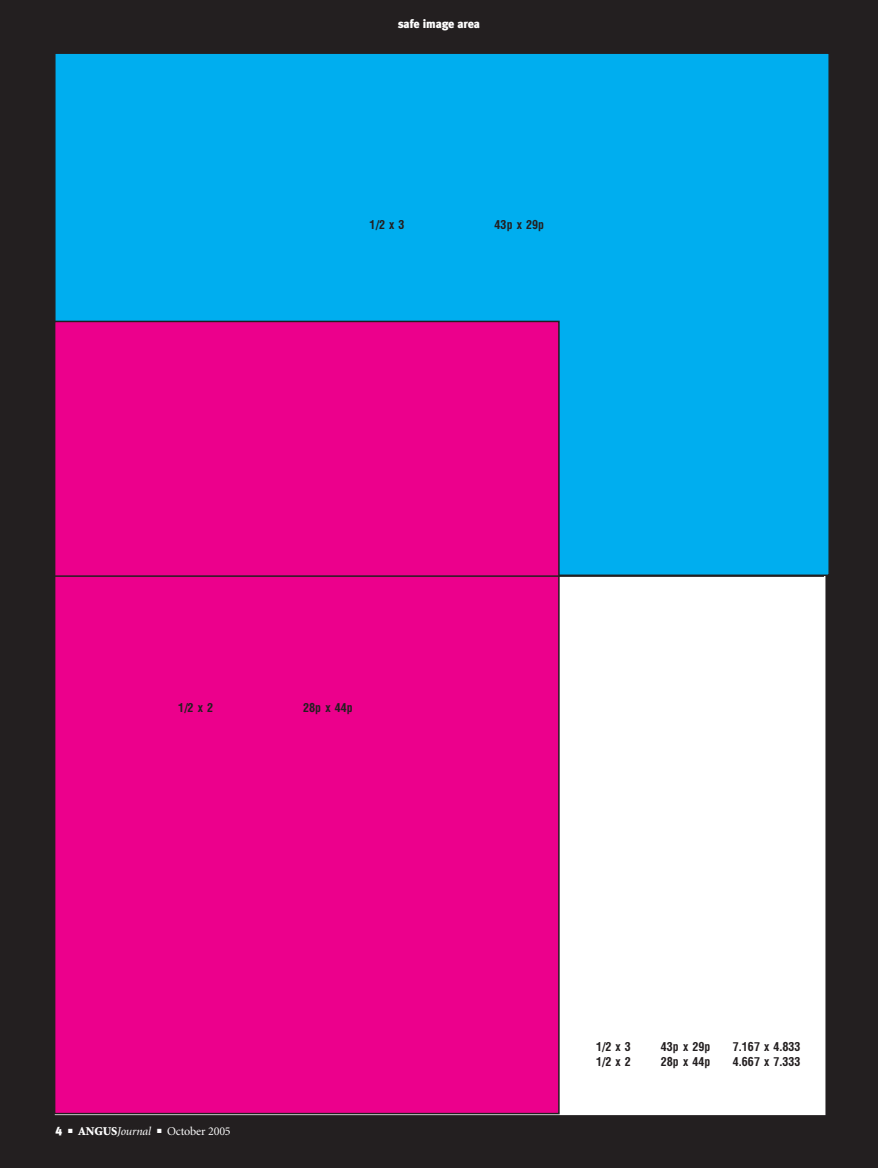
<style>
.page{position:relative;width:878px;height:1168px;background:#fff}
.page>*{position:absolute;margin:0;border:0;box-sizing:border-box;transform-origin:0 0}
.t1{font:700 condensed 12px "Arena";color:#231f20}
.t2{font:12px "Minion";letter-spacing:-.015em;color:#fff}
.t3{font:12px "Meta Black LF";letter-spacing:-.015em;color:#fff}
.s1{font-family:"Meta Black LF"}
.s2{font-weight:900}
.s3{font-style:italic}
</style>
<div class="page">
<div style="left:0;top:0;width:878px;height:54px;background:#231f20"></div>
<div style="left:0;top:1115px;width:878px;height:53px;background:#231f20"></div>
<div style="left:0;top:0;width:55px;height:1168px;background:#231f20"></div>
<div style="left:825px;top:0;width:53px;height:1168px;background:#231f20"></div>
<div style="left:55px;top:53px;width:774px;height:522px;background:#00aeef"></div>
<div style="left:55px;top:321px;width:504px;height:792px;background:#ec008c"></div>
<hr style="left:19px;top:575px;width:805px;height:2px;background:#231f20">
<p class="t3" style="left:398px;top:16px;width:84px">safe image area</p>
<p class="t1" style="left:369px;top:217px;width:36px">1/2 x 3</p>
<p class="t1" style="left:494px;top:217px;width:51px">43p x 29p</p>
<p class="t1" style="left:178px;top:699px;width:36px">1/2 x 2</p>
<p class="t1" style="left:303px;top:699px;width:51px">28p x 44p</p>
<p class="t2" style="left:56px;top:1125px;width:177px"><span class="s1">4</span> ■ <span class="s2">ANGUS</span><span class="s3">Journal</span> ■ October 2005</p>
<p class="t1" style="left:596px;top:1038px;width:36px">1/2 x 3</p>
<p class="t1" style="left:660px;top:1038px;width:51px">43p x 29p</p>
<p class="t1" style="left:732px;top:1038px;width:69px">7.167 x 4.833</p>
<p class="t1" style="left:596px;top:1053px;width:36px">1/2 x 2</p>
<p class="t1" style="left:660px;top:1053px;width:51px">28p x 44p</p>
<p class="t1" style="left:732px;top:1053px;width:69px">4.667 x 7.333</p>
</div>
